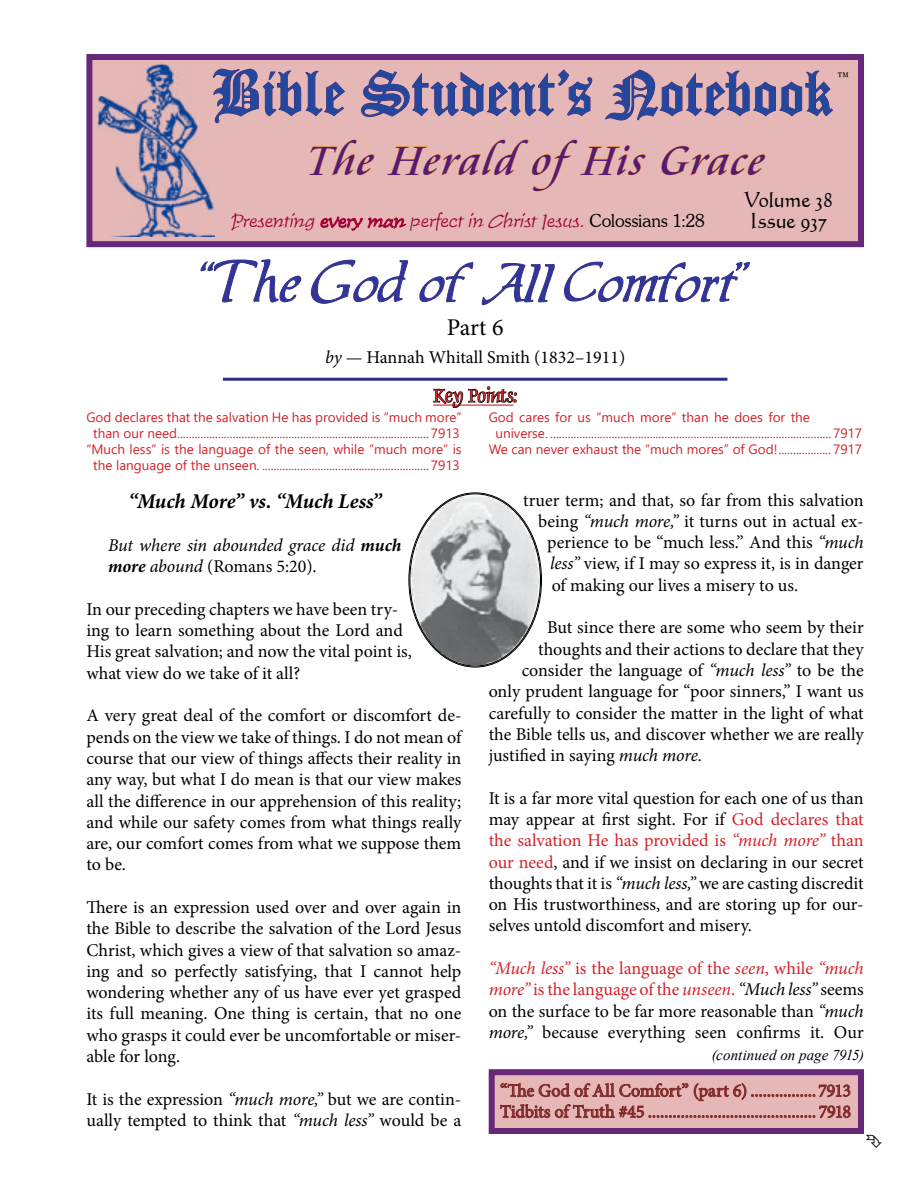
<style>
.page{position:relative;width:918px;height:1188px;background:#fff}
.page>*{position:absolute;margin:0;border:0;box-sizing:border-box;transform-origin:0 0}
.t1{font:69px "Cloister Black BT";color:#24479e}
.t2{font:54px "Allure SSK";color:#339}
.t3{font:italic 45px "Cataneo BT";color:#541b74}
.t4{font:24px "Minion Pro";color:#000}
.t5{font:italic 700 21px "Minion Pro";letter-spacing:-.005em;color:#000}
.t6{font:21px "Calligraphic 421 BT Roman B";letter-spacing:-.005em;color:#000}
.t7{font:21px "Dauphin Plain";letter-spacing:-.015em;color:#d2232a}
.t8{font:18px/21.3px "Minion Pro";color:#000;text-align:justify}
.t9{font:18px/21px "Minion Pro";letter-spacing:-.015em;color:#812b2a}
.t10{font:italic 18px/21.6px "Minion Pro";letter-spacing:-.005em;color:#000}
.t11{font:italic 18px "Time Scr D Ligh";color:#a20037}
.t12{font:300 18px "Souvenir IT Cby BT";color:#000}
.t13{font:italic 15px "Times New Roman";letter-spacing:.005em;color:#000}
.t14{font:13.5px/16.2px "Segoe UI";color:#d2232a;text-align:center}
.s1{font-family:"Souvenir IT Cby BT";font-weight:300;font-style:normal;color:#000}
.s2{font-style:italic}
.s3{font-weight:700}
.s4{font-style:normal}
.s5{color:#d2232a}
.s6{font-style:italic;color:#d2232a}
</style>
<div class="page">
<div style="left:86px;top:54px;width:778px;height:193px;background:#e5b8b7;border:6px solid #672879"></div>
<svg style="left:215px;top:68px;width:130px;height:56px"></svg>
<svg style="left:361px;top:69px;width:232px;height:48px"></svg>
<svg style="left:605px;top:69px;width:228px;height:52px"></svg>
<svg style="left:308px;top:138px;width:67px;height:38px"></svg>
<svg style="left:386px;top:138px;width:260px;height:54px"></svg>
<svg style="left:661px;top:145px;width:105px;height:31px"></svg>
<svg style="left:320px;top:216px;width:87px;height:15px"></svg>
<img style="left:97px;top:64px;width:118px;height:172px">
<div style="left:492px;top:1072px;width:369px;height:59px;background:#e5b8b7"></div>
<svg style="left:500px;top:1083px;width:351px;height:35px"></svg>
<div style="left:489px;top:1069px;width:375px;height:65px;border:6px solid #672879"></div>
<hr style="left:223px;top:378px;width:504px;height:3px;background:#2b3086">
<svg style="left:433px;top:386px;width:84px;height:22px"></svg>
<svg style="left:200px;top:259px;width:102px;height:44px"></svg>
<svg style="left:311px;top:259px;width:97px;height:45px"></svg>
<svg style="left:419px;top:261px;width:55px;height:42px"></svg>
<svg style="left:481px;top:263px;width:74px;height:42px"></svg>
<svg style="left:564px;top:261px;width:186px;height:42px"></svg>
<img style="left:409px;top:494px;width:132px;height:173px">
<h1 class="t1" style="left:212px;top:51px;width:621px">Bible Student’s Notebook</h1>
<p class="t12" style="left:836px;top:67px;width:16px">™</p>
<h3 class="t3" style="left:305px;top:132px;width:469px">The Herald ofHis Grace</h3>
<p class="t6" style="left:744px;top:186px;width:91px">Volume 38</p>
<p class="t11" style="left:231px;top:211px;width:476px">Presenting every man perfect in Christ Jesus. <span class="s1">C o l o s s i a n s 1: 2 8</span></p>
<p class="t6" style="left:750px;top:207px;width:78px">Issue 937</p>
<h2 class="t2" style="left:201px;top:259px;width:550px">“The God of All Comfort”</h2>
<h3 class="t4" style="left:447px;top:311px;width:58px">Part 6</h3>
<p class="t8" style="left:325px;top:347px;width:302px"><span class="s2">by</span> — Hannah Whitall Smith (1832–1911)</p>
<p class="t7" style="left:433px;top:382px;width:85px">Key Points:</p>
<p class="t14" style="left:86px;top:407px;width:377px">God declares that the salvation He has provided is “much more” than our need......................................................................................7913 “Much less” is the language of the seen, while “much more” is the language of the unseen. .........................................................7913</p>
<p class="t14" style="left:489px;top:407px;width:323px">God cares for us “much more” than he does for the</p>
<p class="t14" style="left:495px;top:424px;width:368px">universe. ................................................................................................7917</p>
<p class="t14" style="left:489px;top:440px;width:375px">We can never exhaust the “much mores” of God!.................. 7917</p>
<p class="t5" style="left:128px;top:486px;width:255px">“Much More” vs. “Much Less”</p>
<p class="t10" style="left:108px;top:534px;width:295px">But where sin abounded grace did <span class="s3">much more</span> abound <span class="s4">(Romans 5:20).</span></p>
<p class="t8" style="left:86px;top:599px;width:327px;text-align:left">In our preceding chapters we have been try&shy;ing to learn something about the Lord and His great salvation; and now the vital point is, what view do we take of it all?</p>
<p class="t8" style="left:86px;top:705px;width:377px">A very great deal of the comfort or discomfort de&shy;pends on the view we take of things. I do not mean of course that our view of things affects their reality in any way, but what I do mean is that our view makes all the difference in our apprehension of this reality; and while our safety comes from what things really are, our comfort comes from what we suppose them to be.</p>
<p class="t8" style="left:86px;top:897px;width:377px">There is an expression used over and over again in the Bible to describe the salvation of the Lord Jesus Christ, which gives a view of that salvation so amaz&shy;ing and so perfectly satisfying, that I cannot help wondering whether any of us have ever yet grasped its full meaning. One thing is certain, that no one who grasps it could ever be uncomfortable or miser&shy;able for long.</p>
<p class="t8" style="left:86px;top:1088px;width:377px">It is the expression <span class="s2">“much more,”</span> but we are contin&shy;ually tempted to think that <span class="s2">“much less”</span> would be a</p>
<p class="t8" style="left:523px;top:489px;width:342px">truer term; and that, so far from this salvation</p>
<p class="t8" style="left:538px;top:511px;width:327px">being <span class="s2">“much more,”</span> it turns out in actual ex-</p>
<p class="t8" style="left:547px;top:532px;width:318px">perience to be “much less.” And this <span class="s2">“much</span></p>
<p class="t8" style="left:550px;top:553px;width:315px"><span class="s2">less”</span> view, if I may so express it, is in danger</p>
<p class="t8" style="left:552px;top:574px;width:248px">of making our lives a misery to us.</p>
<p class="t8" style="left:547px;top:617px;width:318px">But since there are some who seem by their</p>
<p class="t8" style="left:538px;top:638px;width:327px">thoughts and their actions to declare that they</p>
<p class="t8" style="left:522px;top:660px;width:343px">consider the language of <span class="s2">“much less”</span> to be the</p>
<p class="t8" style="left:489px;top:681px;width:377px">only prudent language for “poor sinners,” I want us</p>
<p class="t8" style="left:489px;top:702px;width:377px">carefully to consider the matter in the light of what</p>
<p class="t8" style="left:489px;top:724px;width:377px">the Bible tells us, and discover whether we are really</p>
<p class="t8" style="left:489px;top:745px;width:215px">justified in saying <span class="s2">much more.</span></p>
<p class="t8" style="left:489px;top:787px;width:377px">It is a far more vital question for each one of us than may appear at first sight. For if <span class="s5">God declares that the salvation He has provided is</span> <span class="s6">“much more”</span> <span class="s5">than our need</span>, and if we insist on declaring in our secret thoughts that it is <span class="s2">“much less,”</span> we are casting discredit on His trustworthiness, and are storing up for our&shy;selves untold discomfort and misery.</p>
<p class="t8" style="left:489px;top:958px;width:377px"><span class="s6">“Much less”</span> <span class="s5">is the language of the</span> <span class="s6">seen</span><span class="s5">, while</span> <span class="s6">“much more”</span> <span class="s5">is the language of the</span> <span class="s6">unseen</span><span class="s5">.</span> <span class="s2">“Much less”</span> seems on the surface to be far more reasonable than <span class="s2">“much more,”</span> because everything seen confirms it. Our</p>
<p class="t13" style="left:712px;top:1045px;width:154px">(continued on page 7915)</p>
<p class="t9" style="left:500px;top:1080px;width:353px">“The God of All Comfort” (part 6) ................ 7913<br>Tidbits of Truth #45 ......................................... 7918</p>
</div>
